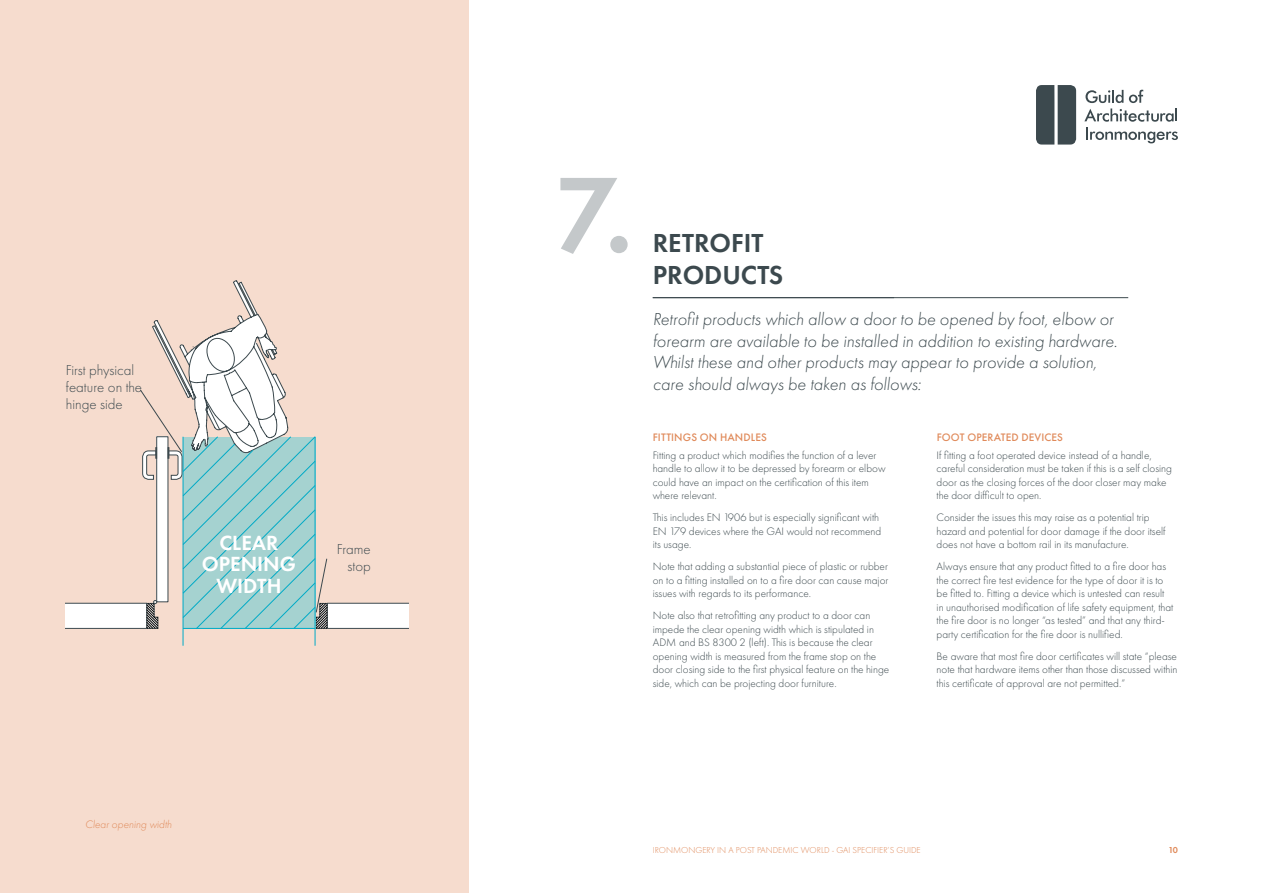
<style>
.page{position:relative;width:1263px;height:893px;background:#fff}
.page>*{position:absolute;margin:0;border:0;box-sizing:border-box;transform-origin:0 0}
.t1{font:600 110.7px "Futura PT";color:#c4c8ca}
.t2{font:600 27px/32.4px "Futura PT";color:#3c494e}
.t3{font:600 21.3px/21.3px "Futura PT";color:#fff;text-align:center}
.t4{font:italic 300 18px/21.6px "Futura PT";color:#3c494e}
.t5{font:300 14.85px/17px "Futura PT";color:#3c494e;text-align:right}
.t6{font:300 11.25px/13.5px "Futura PT";color:#3c494e}
.t7{font:500 11.25px "Futura PT";letter-spacing:.01em;color:#e08a5a}
.t8{font:italic 300 11.25px "Futura PT";color:#e08a5a}
.t9{font:300 9px "Futura PT";color:#e08a5a}
.t10{font:600 9px "Futura PT";color:#e08a5a}
.s1{font-size:111px}
</style>
<div class="page">
<hr style="left:653px;top:297px;width:475px;height:1px;background:#3c494e">
<div style="left:0;top:0;width:468px;height:893px;background:#f6dcce"></div>
<hr style="left:183px;top:437px;width:1px;height:209px;background:#00aac6">
<hr style="left:315px;top:437px;width:1px;height:209px;background:#00aac6">
<svg style="left:66px;top:281px;width:342px;height:348px"></svg>
<svg style="left:1036px;top:85px;width:40px;height:60px"></svg>
<svg style="left:1084px;top:90px;width:93px;height:32px"></svg>
<svg style="left:1086px;top:128px;width:92px;height:15px"></svg>
<h3 class="t5" style="left:66px;top:362px;width:78px;text-align:left">First physical feature on the hinge side</h3>
<h3 class="t3" style="left:202px;top:532px;width:96px">CLEAR<br>OPENING<br>WIDTH</h3>
<h3 class="t5" style="left:337px;top:541px;width:35px">Frame stop</h3>
<p class="t8" style="left:85px;top:817px;width:88px">Clear opening width</p>
<h1 class="t1" style="left:555px;top:145px;width:79px">7<span class="s1">.</span></h1>
<h2 class="t2" style="left:653px;top:226px;width:132px">RETROFIT<br>PRODUCTS</h2>
<p class="t4" style="left:653px;top:308px;width:466px">Retrofit products which allow a door to be opened by foot, elbow or forearm are available to be installed in addition to existing hardware.<br>Whilst these and other products may appear to provide a solution, care should always be taken as follows:</p>
<p class="t7" style="left:937px;top:430px;width:128px">FOOT OPERATED DEVICES</p>
<p class="t6" style="left:936px;top:448px;width:237px">If fitting a foot operated device instead of a handle, careful consideration must be taken if this is a self closing door as the closing forces of the door closer may make the door difficult to open.</p>
<p class="t6" style="left:936px;top:511px;width:230px">Consider the issues this may raise as a potential trip hazard and potential for door damage if the door itself does not have a bottom rail in its manufacture.</p>
<p class="t6" style="left:936px;top:560px;width:238px">Always ensure that any product fitted to a fire door has the correct fire test evidence for the type of door it is to be fitted to. Fitting a device which is untested can result in unauthorised modification of life safety equipment, that the fire door is no longer “as tested” and that any third&shy;party certification for the fire door is nullified.</p>
<p class="t6" style="left:936px;top:649px;width:242px;text-align:justify">Be aware that most fire door certificates will state “please note that hardware items other than those discussed within this certificate of approval are not permitted.”</p>
<p class="t7" style="left:653px;top:430px;width:116px">FITTINGS ON HANDLES</p>
<p class="t6" style="left:653px;top:448px;width:234px">Fitting a product which modifies the function of a lever handle to allow it to be depressed by forearm or elbow could have an impact on the certification of this item where relevant.</p>
<p class="t6" style="left:653px;top:511px;width:230px">This includes EN 1906 but is especially significant with<br>EN 179 devices where the GAI would not recommend its usage.</p>
<p class="t6" style="left:653px;top:560px;width:237px;text-align:justify">Note that adding a substantial piece of plastic or rubber on to a fitting installed on to a fire door can cause major issues with regards to its performance.</p>
<p class="t6" style="left:653px;top:609px;width:238px">Note also that retrofitting any product to a door can impede the clear opening width which is stipulated in ADM and BS 8300 2 (left). This is because the clear opening width is measured from the frame stop on the door closing side to the first physical feature on the hinge side, which can be projecting door furniture.</p>
<p class="t9" style="left:653px;top:845px;width:270px">IRONMONGERY IN A POST PANDEMIC WORLD - GAI SPECIFIER’S GUIDE</p>
<p class="t10" style="left:1168px;top:844px;width:11px">10</p>
</div>
